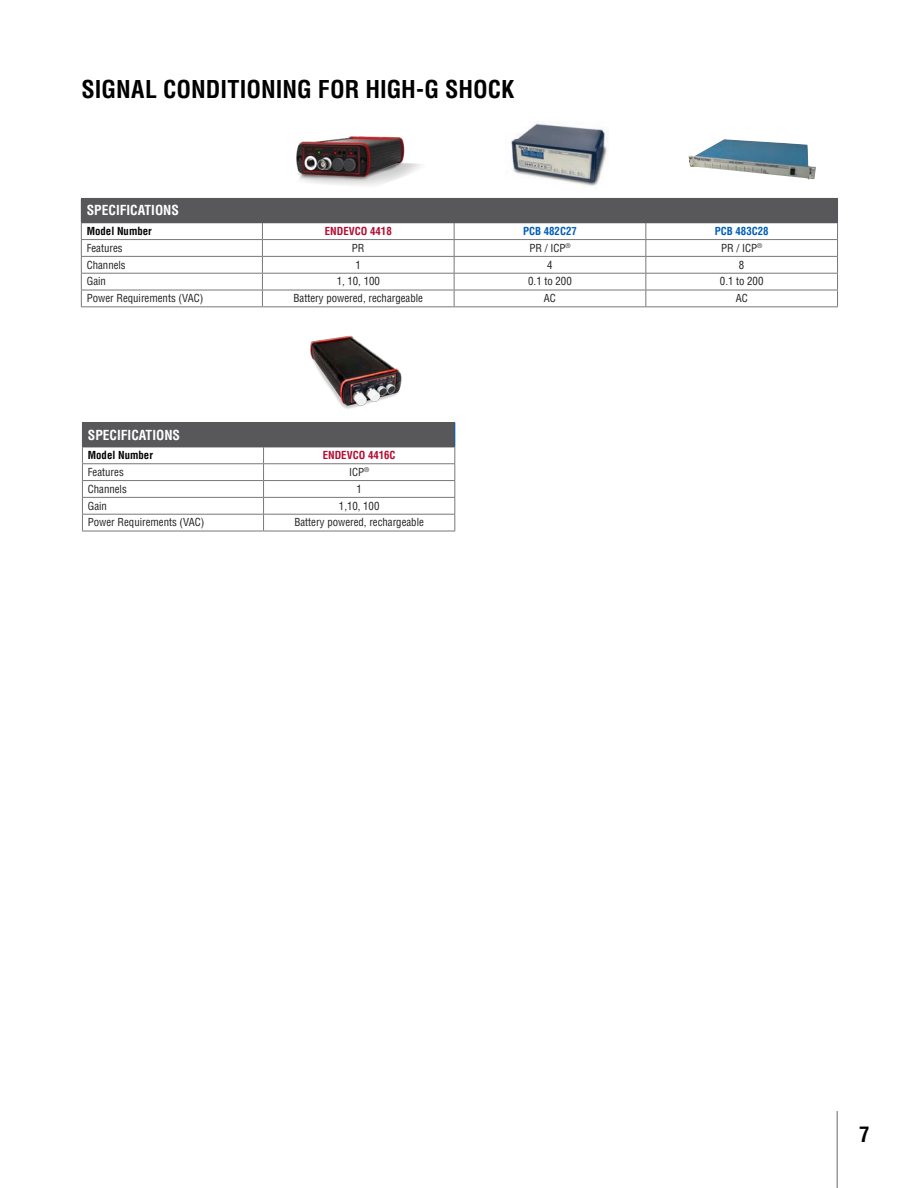
<style>
.page{position:relative;width:918px;height:1188px;background:#fff}
.page>*{position:absolute;margin:0;border:0;box-sizing:border-box;transform-origin:0 0}
.subheader{font:700 condensed 24px "Helvetica LT Pro";color:#000}
.Footer_-_Page{font:700 condensed 21px "Helvetica LT Pro";color:#000}
.TABLE_-_Header{font:700 condensed 13.5px "Helvetica LT Pro";color:#fff}
.TABLE_-_Body{font:condensed 10.8px "Helvetica LT Pro";color:#231f20}
.TABLE_-_Spec_Group_Text{font:700 condensed 10.8px "Helvetica LT Pro";color:#b30c31}
.TABLE_-_Spec_Group_Text-2{font:700 condensed 10.8px "Helvetica LT Pro";color:#000}
.TABLE_-_Spec_Group_Text-3{font:700 condensed 10.8px "Helvetica LT Pro";color:#005eb8}
</style>
<div class="page">
<hr style="left:837px;top:1111px;width:1px;height:77px;background:#76787b">
<div style="left:81px;top:198px;width:757px;height:25px;background:#58585a"></div>
<hr style="left:81px;top:273px;width:181px;height:1px;background:#76787b">
<hr style="left:262px;top:273px;width:192px;height:1px;background:#76787b">
<hr style="left:454px;top:273px;width:192px;height:1px;background:#76787b">
<hr style="left:646px;top:273px;width:192px;height:1px;background:#76787b">
<hr style="left:81px;top:290px;width:181px;height:1px;background:#76787b">
<hr style="left:262px;top:290px;width:192px;height:1px;background:#76787b">
<hr style="left:454px;top:290px;width:192px;height:1px;background:#76787b">
<hr style="left:646px;top:290px;width:192px;height:1px;background:#76787b">
<hr style="left:81px;top:306px;width:181px;height:1px;background:#76787b">
<hr style="left:262px;top:306px;width:192px;height:1px;background:#76787b">
<hr style="left:454px;top:306px;width:192px;height:1px;background:#76787b">
<hr style="left:646px;top:306px;width:192px;height:1px;background:#76787b">
<hr style="left:81px;top:239px;width:181px;height:1px;background:#76787b">
<hr style="left:262px;top:239px;width:192px;height:1px;background:#76787b">
<hr style="left:454px;top:239px;width:192px;height:1px;background:#76787b">
<hr style="left:646px;top:239px;width:192px;height:1px;background:#76787b">
<svg style="left:262px;top:223px;width:1px;height:83px"></svg>
<hr style="left:81px;top:256px;width:181px;height:1px;background:#76787b">
<svg style="left:454px;top:223px;width:1px;height:83px"></svg>
<hr style="left:262px;top:256px;width:192px;height:1px;background:#76787b">
<svg style="left:646px;top:223px;width:1px;height:83px"></svg>
<hr style="left:454px;top:256px;width:192px;height:1px;background:#76787b">
<hr style="left:646px;top:256px;width:192px;height:1px;background:#76787b">
<svg style="left:837px;top:223px;width:1px;height:83px"></svg>
<svg style="left:81px;top:223px;width:1px;height:83px"></svg>
<img style="left:296px;top:136px;width:125px;height:50px">
<img style="left:505px;top:121px;width:102px;height:65px">
<img style="left:688px;top:139px;width:128px;height:41px">
<div style="left:82px;top:423px;width:373px;height:24px;background:#58585a"></div>
<hr style="left:82px;top:497px;width:182px;height:1px;background:#76787b">
<hr style="left:264px;top:497px;width:191px;height:1px;background:#76787b">
<hr style="left:82px;top:514px;width:182px;height:1px;background:#76787b">
<hr style="left:264px;top:514px;width:191px;height:1px;background:#76787b">
<hr style="left:82px;top:531px;width:182px;height:1px;background:#76787b">
<hr style="left:264px;top:531px;width:191px;height:1px;background:#76787b">
<hr style="left:82px;top:463px;width:182px;height:1px;background:#76787b">
<hr style="left:264px;top:463px;width:191px;height:1px;background:#76787b">
<hr style="left:82px;top:480px;width:182px;height:1px;background:#76787b">
<svg style="left:263px;top:448px;width:1px;height:83px"></svg>
<svg style="left:454px;top:423px;width:1px;height:108px"></svg>
<hr style="left:264px;top:480px;width:191px;height:1px;background:#76787b">
<hr style="left:82px;top:422px;width:182px;height:1px;background:#58585a">
<svg style="left:82px;top:448px;width:1px;height:83px"></svg>
<hr style="left:264px;top:422px;width:191px;height:1px;background:#58585a">
<hr style="left:82px;top:447px;width:182px;height:1px;background:#58585a">
<hr style="left:264px;top:447px;width:191px;height:1px;background:#58585a">
<img style="left:310px;top:335px;width:92px;height:74px">
<p class="subheader" style="left:81px;top:73px;width:435px">SIGNAL CONDITIONING FOR HIGH-G SHOCK</p>
<p class="TABLE_-_Header" style="left:87px;top:202px;width:94px">SPECIFICATIONS</p>
<p class="TABLE_-_Spec_Group_Text-2" style="left:87px;top:224px;width:67px">Model Number</p>
<p class="TABLE_-_Spec_Group_Text" style="left:325px;top:224px;width:68px">ENDEVCO 4418</p>
<p class="TABLE_-_Spec_Group_Text-3" style="left:523px;top:224px;width:55px">PCB 482C27</p>
<p class="TABLE_-_Spec_Group_Text-3" style="left:715px;top:224px;width:55px">PCB 483C28</p>
<p class="TABLE_-_Body" style="left:87px;top:241px;width:37px">Features</p>
<p class="TABLE_-_Body" style="left:352px;top:241px;width:14px">PR</p>
<p class="TABLE_-_Body" style="left:529px;top:241px;width:43px">PR / ICP<sup>®</sup></p>
<p class="TABLE_-_Body" style="left:721px;top:241px;width:43px">PR / ICP<sup>®</sup></p>
<p class="TABLE_-_Body" style="left:87px;top:258px;width:40px">Channels</p>
<p class="TABLE_-_Body" style="left:356px;top:258px;width:7px">1</p>
<p class="TABLE_-_Body" style="left:547px;top:258px;width:7px">4</p>
<p class="TABLE_-_Body" style="left:739px;top:258px;width:7px">8</p>
<p class="TABLE_-_Body" style="left:87px;top:275px;width:21px">Gain</p>
<p class="TABLE_-_Body" style="left:337px;top:275px;width:45px">1, 10, 100</p>
<p class="TABLE_-_Body" style="left:528px;top:275px;width:45px">0.1 to 200</p>
<p class="TABLE_-_Body" style="left:720px;top:275px;width:45px">0.1 to 200</p>
<p class="TABLE_-_Body" style="left:87px;top:292px;width:118px">Power Requirements (VAC)</p>
<p class="TABLE_-_Body" style="left:294px;top:292px;width:131px">Battery powered, rechargeable</p>
<p class="TABLE_-_Body" style="left:544px;top:292px;width:14px">AC</p>
<p class="TABLE_-_Body" style="left:736px;top:292px;width:14px">AC</p>
<p class="TABLE_-_Header" style="left:88px;top:426px;width:94px">SPECIFICATIONS</p>
<p class="TABLE_-_Spec_Group_Text-2" style="left:88px;top:448px;width:67px">Model Number</p>
<p class="TABLE_-_Spec_Group_Text" style="left:323px;top:448px;width:74px">ENDEVCO 4416C</p>
<p class="TABLE_-_Body" style="left:88px;top:465px;width:37px">Features</p>
<p class="TABLE_-_Body" style="left:349px;top:465px;width:22px">ICP<sup>®</sup></p>
<p class="TABLE_-_Body" style="left:88px;top:482px;width:40px">Channels</p>
<p class="TABLE_-_Body" style="left:356px;top:482px;width:7px">1</p>
<p class="TABLE_-_Body" style="left:88px;top:499px;width:21px">Gain</p>
<p class="TABLE_-_Body" style="left:339px;top:499px;width:42px">1,10, 100</p>
<p class="TABLE_-_Body" style="left:88px;top:516px;width:118px">Power Requirements (VAC)</p>
<p class="TABLE_-_Body" style="left:294px;top:516px;width:131px">Battery powered, rechargeable</p>
<p class="Footer_-_Page" style="left:859px;top:1120px;width:12px">7</p>
</div>
